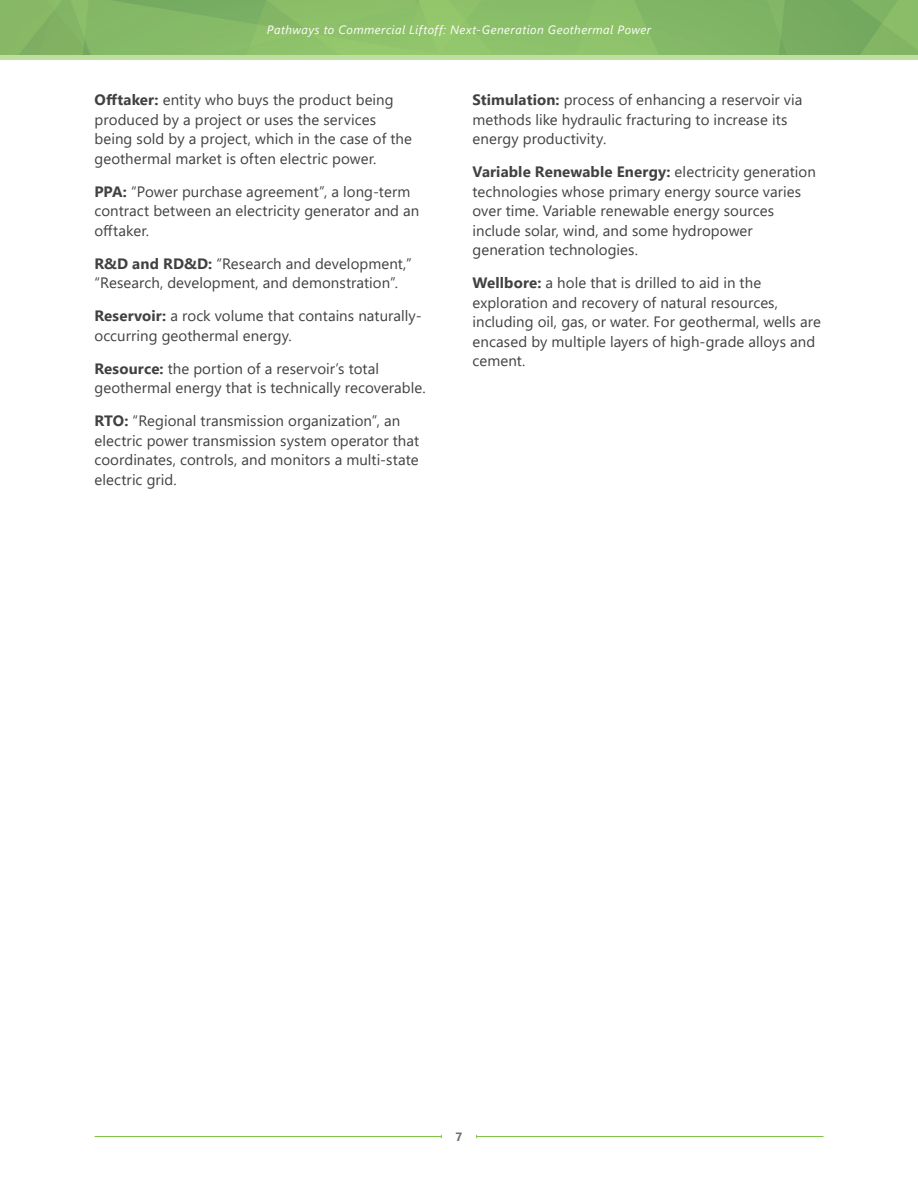
<style>
.page{position:relative;width:918px;height:1188px;background:#fff}
.page>*{position:absolute;margin:0;border:0;box-sizing:border-box;transform-origin:0 0}
.t1{font:15px/19.5px "Segoe UI";letter-spacing:.005em;color:#414042}
.t2{font:italic 12px "Segoe UI";letter-spacing:.04em;color:#fff}
.t3{font:700 12px "Segoe UI";color:#6d6e71}
.s1{font-weight:700}
</style>
<div class="page">
<img style="left:0;top:0;width:918px;height:55px">
<hr style="left:477px;top:1136px;width:346px;height:1px;background:#7cc242">
<hr style="left:94px;top:1136px;width:347px;height:1px;background:#7cc242">
<hr style="left:0;top:55px;width:918px;height:4px;background:#bde0a0">
<p class="t2" style="left:267px;top:19px;width:386px">Pathways to Commercial Liftoff: Next-Generation Geothermal Power</p>
<p class="t1" style="left:94px;top:89px;width:319px"><span class="s1">Offtaker:</span> entity who buys the product being produced by a project or uses the services being sold by a project, which in the case of the geothermal market is often electric power.</p>
<p class="t1" style="left:94px;top:181px;width:326px"><span class="s1">PPA:</span> “Power purchase agreement”, a long-term contract between an electricity generator and an offtaker.</p>
<p class="t1" style="left:94px;top:253px;width:319px"><span class="s1">R&amp;D and RD&amp;D:</span> “Research and development,” “Research, development, and demonstration”.</p>
<p class="t1" style="left:94px;top:305px;width:329px"><span class="s1">Reservoir:</span> a rock volume that contains naturally&shy;occurring geothermal energy.</p>
<p class="t1" style="left:94px;top:358px;width:333px"><span class="s1">Resource:</span> the portion of a reservoir’s total geothermal energy that is technically recoverable.</p>
<p class="t1" style="left:94px;top:410px;width:326px"><span class="s1">RTO:</span> “Regional transmission organization”, an electric power transmission system operator that coordinates, controls, and monitors a multi-state electric grid.</p>
<p class="t1" style="left:472px;top:89px;width:332px"><span class="s1">Stimulation:</span> process of enhancing a reservoir via methods like hydraulic fracturing to increase its energy productivity.</p>
<p class="t1" style="left:472px;top:161px;width:345px"><span class="s1">Variable Renewable Energy:</span> electricity generation technologies whose primary energy source varies over time. Variable renewable energy sources include solar, wind, and some hydropower generation technologies.</p>
<p class="t1" style="left:472px;top:272px;width:350px"><span class="s1">Wellbore:</span> a hole that is drilled to aid in the exploration and recovery of natural resources, including oil, gas, or water. For geothermal, wells are encased by multiple layers of high-grade alloys and cement.</p>
<p class="t3" style="left:456px;top:1125px;width:8px">7</p>
</div>
